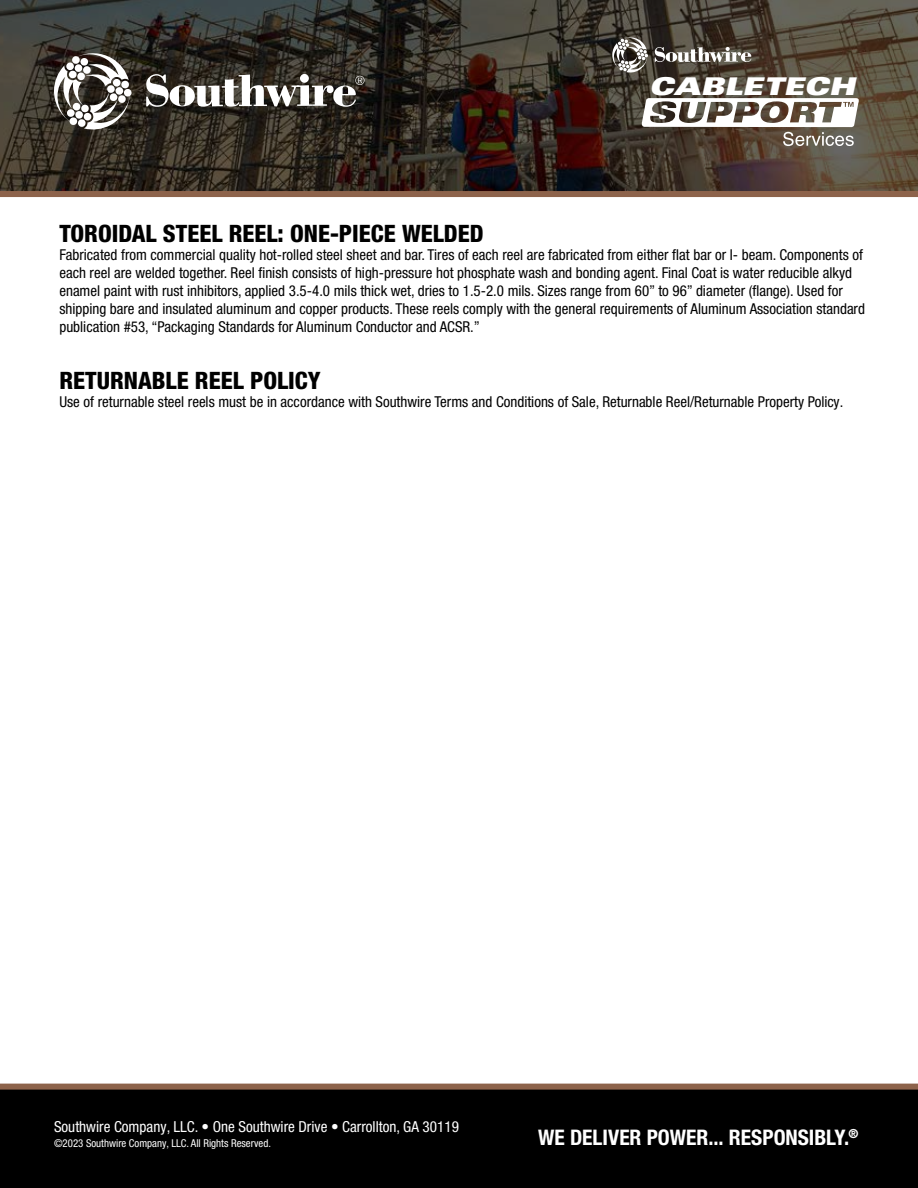
<style>
.page{position:relative;width:918px;height:1188px;background:#fff}
.page>*{position:absolute;margin:0;border:0;box-sizing:border-box;transform-origin:0 0}
.t1{font:italic 900 expanded 24.45px "Univers";color:#fff}
.t2{font:800 condensed 24px "Helvetica Neue LT Pro";color:#000}
.t3{font:700 condensed 21.45px "Helvetica Neue LT Pro";color:#fff}
.t4{font:condensed 15.15px "Helvetica Neue LT Pro";color:#fff}
.t5{font:condensed 15px/18px "Helvetica Neue LT Pro";color:#000}
.t6{font:condensed 10.8px "Helvetica Neue LT Pro";color:#fff}
</style>
<div class="page">
<svg style="left:0;top:0;width:918px;height:191px;background:#3c342b"></svg>
<svg style="left:146px;top:74px;width:218px;height:33px"></svg>
<svg style="left:54px;top:53px;width:78px;height:77px"></svg>
<div style="left:0;top:191px;width:918px;height:6px;background:#8d634b"></div>
<div style="left:0;top:1090px;width:918px;height:98px;background:#000"></div>
<div style="left:0;top:1084px;width:918px;height:6px;background:#8d634b"></div>
<svg style="left:641px;top:98px;width:219px;height:48px"></svg>
<svg style="left:655px;top:47px;width:96px;height:15px"></svg>
<svg style="left:612px;top:37px;width:36px;height:36px"></svg>
<h1 class="t1" style="left:649px;top:72px;width:208px">CABLETECH</h1>
<h2 class="t2" style="left:59px;top:219px;width:426px">TOROIDAL STEEL REEL: ONE-PIECE WELDED</h2>
<p class="t5" style="left:59px;top:245px;width:807px">Fabricated from commercial quality hot-rolled steel sheet and bar. Tires of each reel are fabricated from either flat bar or I- beam. Components of each reel are welded together. Reel finish consists of high-pressure hot phosphate wash and bonding agent. Final Coat is water reducible alkyd enamel paint with rust inhibitors, applied 3.5-4.0 mils thick wet, dries to 1.5-2.0 mils. Sizes range from 60” to 96” diameter (flange). Used for shipping bare and insulated aluminum and copper products. These reels comply with the general requirements of Aluminum Association standard publication #53, “Packaging Standards for Aluminum Conductor and ACSR.”</p>
<h2 class="t2" style="left:59px;top:366px;width:263px">RETURNABLE REEL POLICY</h2>
<p class="t5" style="left:59px;top:392px;width:785px">Use of returnable steel reels must be in accordance with Southwire Terms and Conditions of Sale, Returnable Reel/Returnable Property Policy.</p>
<p class="t4" style="left:54px;top:1118px;width:406px">Southwire Company, LLC. • One Southwire Drive • Carrollton, GA 30119</p>
<p class="t6" style="left:54px;top:1137px;width:218px">©2023 Southwire Company, LLC. All Rights Reserved.</p>
<h3 class="t3" style="left:538px;top:1124px;width:322px">WE DELIVER POWER... RESPONSIBLY.<sup>®</sup></h3>
</div>
